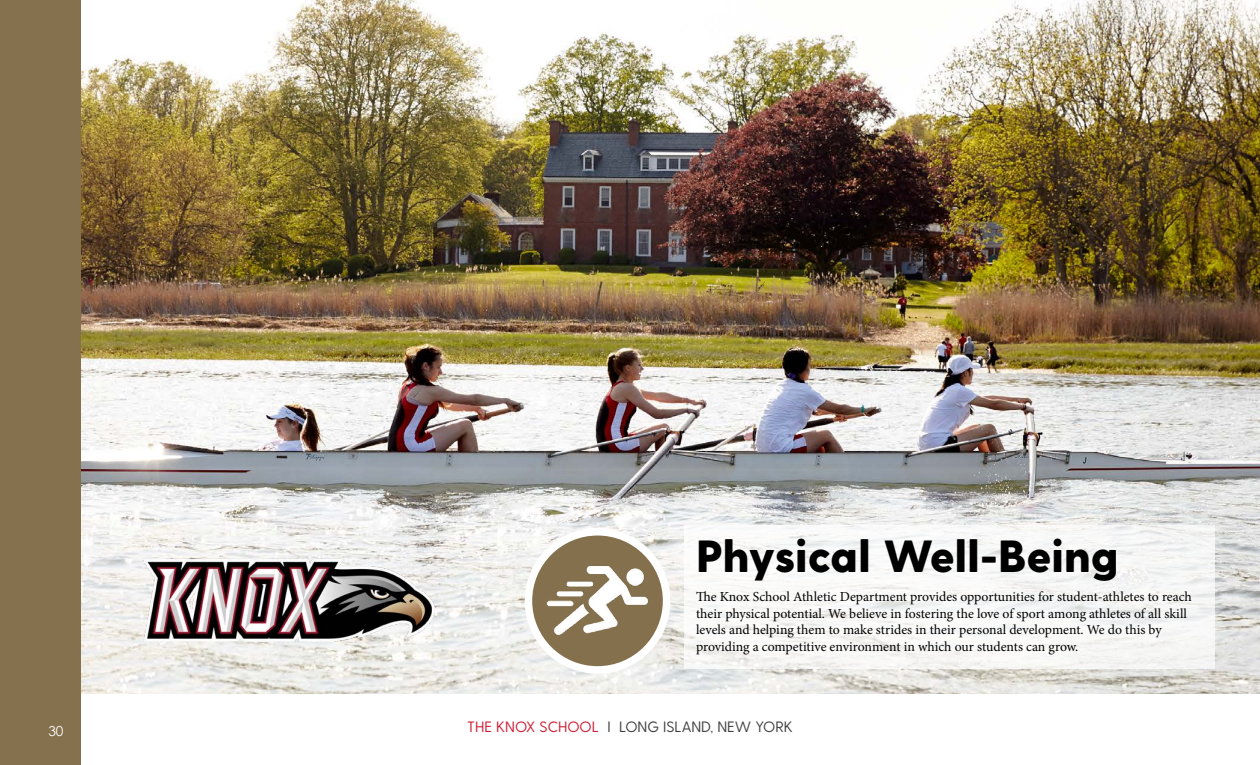
<style>
.page{position:relative;width:1260px;height:765px;background:#fff}
.page>*{position:absolute;margin:0;border:0;box-sizing:border-box;transform-origin:0 0}
.t1{font:800 45px "Greycliff CF";color:#000}
.t2{font:15px "Greycliff CF";color:#414042}
.t3{font:13.75px/16.5px "Minion Pro";color:#000}
.t4{font:13.75px "Century Gothic";color:#fff}
.s1{color:#ce1f36}
</style>
<div class="page">
<img style="left:81px;top:0;width:1179px;height:694px">
<img style="left:532px;top:533px;width:133px;height:133px">
<div style="left:525px;top:528px;width:145px;height:146px;border:8px solid #fff;border-radius:50%"></div>
<div style="left:684px;top:525px;width:531px;height:144px;background:#f8f8f7"></div>
<div style="left:0;top:0;width:81px;height:765px;background:#85714d"></div>
<img style="left:139px;top:558px;width:298px;height:87px">
<p class="t4" style="left:48px;top:722px;width:17px">30</p>
<p class="t4" style="left:53px;top:729px;width:17px">30</p>
<h1 class="t1" style="left:696px;top:529px;width:424px">Physical Well-Being</h1>
<p class="t3" style="left:696px;top:589px;width:497px">The Knox School Athletic Department provides opportunities for student-athletes to reach their physical potential. We believe in fostering the love of sport among athletes of all skill levels and helping them to make strides in their personal development. We do this by providing a competitive environment in which our students can grow.</p>
<p class="t2" style="left:467px;top:718px;width:327px"><span class="s1">THE KNOX SCHOOL</span> I LONG ISLAND, NEW YORK</p>
</div>
